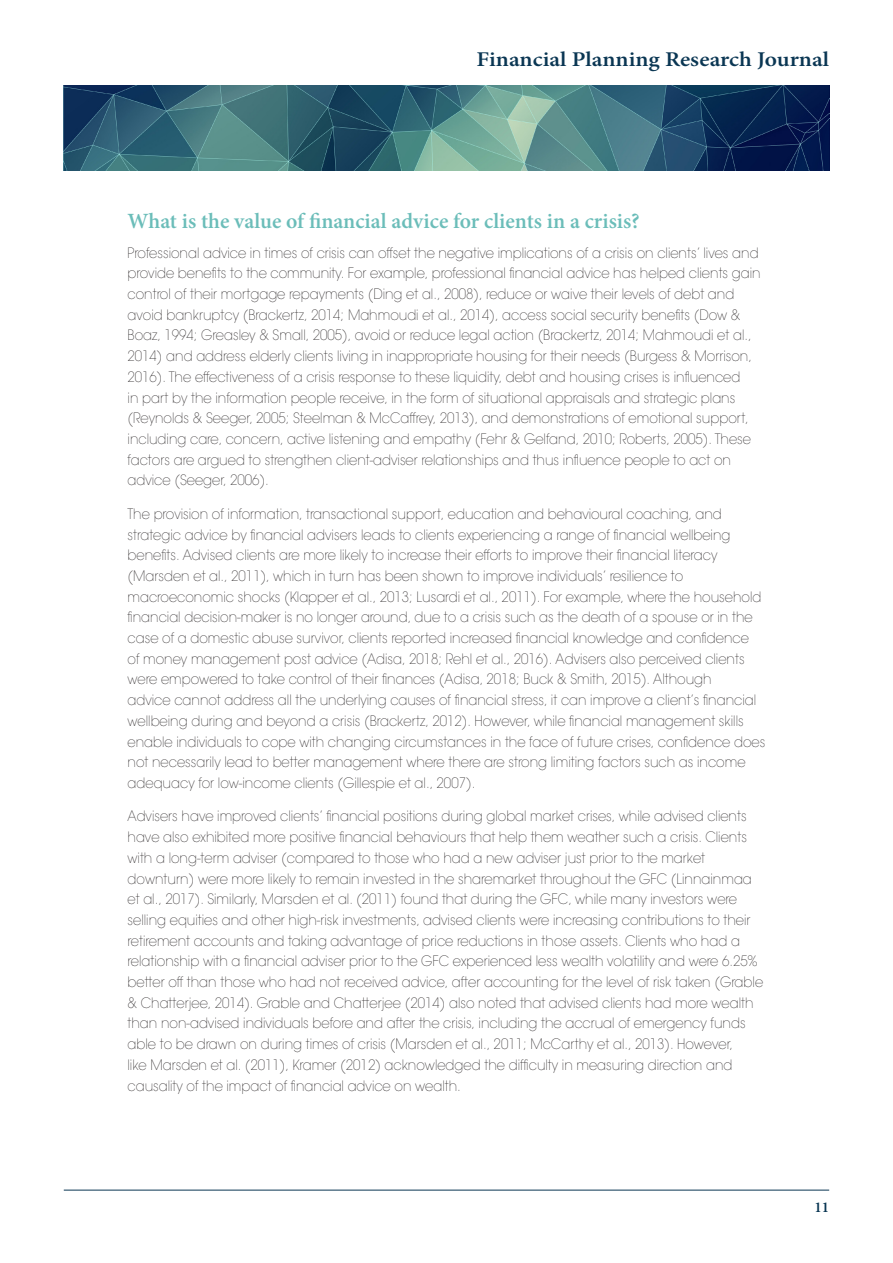
<style>
.page{position:relative;width:893px;height:1263px;background:#fff}
.page>*{position:absolute;margin:0;border:0;box-sizing:border-box;transform-origin:0 0}
.Subheading{font:600 21.75px "Minion Pro";color:#6bbdb9}
.t1{font:600 21px "Minion Pro";color:#0a3653;scale:1.12 1}
.t2{font:600 15px "Minion Pro";color:#0a3653}
.Body_copy{font:200 14.25px/20.7px "Avant Garde";color:#231f20;scale:.93 1}
</style>
<div class="page">
<hr style="left:64px;top:1190px;width:765px;height:1px;background:#0a3653">
<img style="left:64px;top:85px;width:765px;height:85px">
<h2 class="t1" style="left:476px;top:45px;width:316px">Financial Planning Research Journal</h2>
<p class="Subheading" style="left:128px;top:206px;width:514px">What is the value of financial advice for clients in a crisis?</p>
<p class="Body_copy" style="left:128px;top:242px;width:682px">Professional advice in times of crisis can offset the negative implications of a crisis on clients’ lives and provide benefits to the community. For example, professional financial advice has helped clients gain control of their mortgage repayments (Ding et al., 2008), reduce or waive their levels of debt and avoid bankruptcy (Brackertz, 2014; Mahmoudi et al., 2014), access social security benefits (Dow &amp; Boaz, 1994; Greasley &amp; Small, 2005), avoid or reduce legal action (Brackertz, 2014; Mahmoudi et al., 2014) and address elderly clients living in inappropriate housing for their needs (Burgess &amp; Morrison, 2016). The effectiveness of a crisis response to these liquidity, debt and housing crises is influenced<br>in part by the information people receive, in the form of situational appraisals and strategic plans (Reynolds &amp; Seeger, 2005; Steelman &amp; McCaffrey, 2013), and demonstrations of emotional support, including care, concern, active listening and empathy (Fehr &amp; Gelfand, 2010; Roberts, 2005). These factors are argued to strengthen client-adviser relationships and thus influence people to act on advice (Seeger, 2006).</p>
<p class="Body_copy" style="left:128px;top:504px;width:687px">The provision of information, transactional support, education and behavioural coaching, and strategic advice by financial advisers leads to clients experiencing a range of financial wellbeing benefits. Advised clients are more likely to increase their efforts to improve their financial literacy (Marsden et al., 2011), which in turn has been shown to improve individuals’ resilience to macroeconomic shocks (Klapper et al., 2013; Lusardi et al., 2011). For example, where the household financial decision-maker is no longer around, due to a crisis such as the death of a spouse or in the case of a domestic abuse survivor, clients reported increased financial knowledge and confidence<br>of money management post advice (Adisa, 2018; Rehl et al., 2016). Advisers also perceived clients were empowered to take control of their finances (Adisa, 2018; Buck &amp; Smith, 2015). Although<br>advice cannot address all the underlying causes of financial stress, it can improve a client’s financial wellbeing during and beyond a crisis (Brackertz, 2012). However, while financial management skills enable individuals to cope with changing circumstances in the face of future crises, confidence does not necessarily lead to better management where there are strong limiting factors such as income adequacy for low-income clients (Gillespie et al., 2007).</p>
<p class="Body_copy" style="left:128px;top:806px;width:685px">Advisers have improved clients’ financial positions during global market crises, while advised clients have also exhibited more positive financial behaviours that help them weather such a crisis. Clients with a long-term adviser (compared to those who had a new adviser just prior to the market downturn) were more likely to remain invested in the sharemarket throughout the GFC (Linnainmaa et al., 2017). Similarly, Marsden et al. (2011) found that during the GFC, while many investors were selling equities and other high-risk investments, advised clients were increasing contributions to their retirement accounts and taking advantage of price reductions in those assets. Clients who had a relationship with a financial adviser prior to the GFC experienced less wealth volatility and were 6.25% better off than those who had not received advice, after accounting for the level of risk taken (Grable &amp; Chatterjee, 2014). Grable and Chatterjee (2014) also noted that advised clients had more wealth than non-advised individuals before and after the crisis, including the accrual of emergency funds able to be drawn on during times of crisis (Marsden et al., 2011; McCarthy et al., 2013). However,<br>like Marsden et al. (2011), Kramer (2012) acknowledged the difficulty in measuring direction and causality of the impact of financial advice on wealth.</p>
<p class="t2" style="left:814px;top:1197px;width:16px">11</p>
</div>
